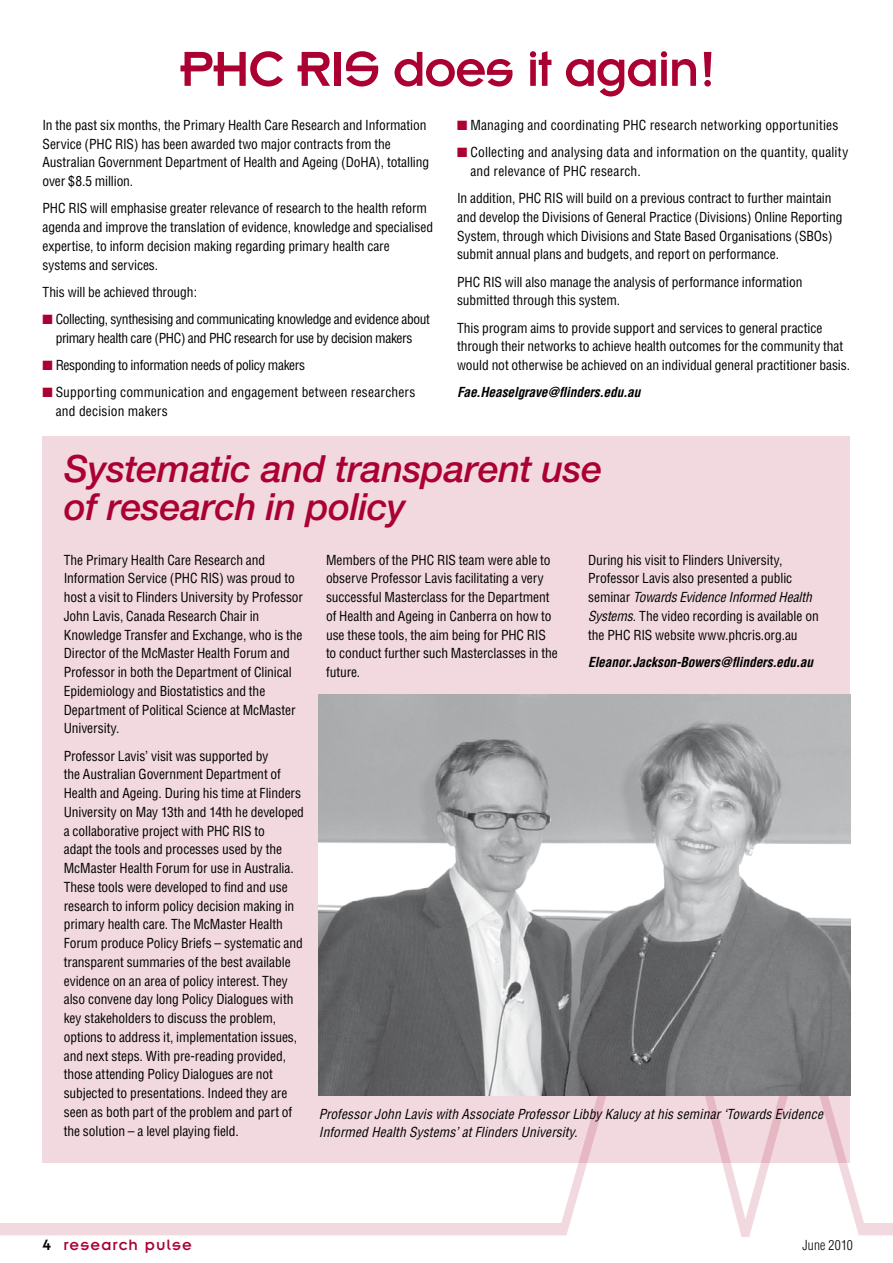
<style>
.page{position:relative;width:893px;height:1263px;background:#fff}
.page>*{position:absolute;margin:0;border:0;box-sizing:border-box;transform-origin:0 0}
.t1{font:54px "Insignia A";letter-spacing:-.03em;color:#aa0132}
.t2{font:italic 500 37.5px/37.5px "Helvetica Neue";letter-spacing:-.01em;color:#aa0132}
.t3{font:16.5px "Insignia A";letter-spacing:.06em;color:#aa0132}
.t4{font:condensed 13.5px/18.8px "Helvetica";letter-spacing:-.005em;color:#000}
.t5{font:condensed 13.5px/18.8px "Helvetica";letter-spacing:.015em;color:#000}
.t6{font:condensed 13.5px/18.8px "Helvetica";letter-spacing:-.025em;color:#000;text-align:center}
.t7{font:italic condensed 13.5px/18.8px "Helvetica";letter-spacing:.01em;color:#000}
.t8{font:italic 700 condensed 13.5px "Helvetica";letter-spacing:-.01em;color:#000}
.t9{font:300 condensed 13.5px "Helvetica";letter-spacing:.015em;color:#000}
.s1{color:#aa0132}
.s2{font-style:italic}
.s3{color:#000}
</style>
<div class="page">
<svg style="left:0;top:866px;width:893px;height:370px"></svg>
<div style="left:43px;top:436px;width:807px;height:726px;background:#f2d9e0"></div>
<img style="left:319px;top:694px;width:531px;height:401px">
<h1 class="t1" style="left:180px;top:41px;width:51px">PHC</h1>
<h1 class="t1" style="left:297px;top:41px;width:420px">RIS does it again!</h1>
<p class="t4" style="left:43px;top:115px;width:388px">In the past six months, the Primary Health Care Research and Information Service (PHC RIS) has been awarded two major contracts from the Australian Government Department of Health and Ageing (DoHA), totalling over $8.5 million.</p>
<p class="t4" style="left:43px;top:199px;width:392px">PHC RIS will emphasise greater relevance of research to the health reform agenda and improve the translation of evidence, knowledge and specialised expertise, to inform decision making regarding primary health care systems and services.</p>
<p class="t4" style="left:43px;top:282px;width:156px">This will be achieved through:</p>
<p class="t6" style="left:43px;top:310px;width:389px"><span class="s1">■</span> Collecting, synthesising and communicating knowledge and evidence about primary health care (PHC) and PHC research for use by decision makers</p>
<p class="t6" style="left:43px;top:356px;width:264px"><span class="s1">■</span> Responding to information needs of policy makers</p>
<p class="t5" style="left:56px;top:383px;width:361px;text-indent:-13px"><span class="s1">■</span> Supporting communication and engagement between researchers and decision makers</p>
<p class="t5" style="left:457px;top:115px;width:383px"><span class="s1">■</span> Managing and coordinating PHC research networking opportunities</p>
<p class="t5" style="left:470px;top:143px;width:379px;text-indent:-13px"><span class="s1">■</span> Collecting and analysing data and information on the quantity, quality and relevance of PHC research.</p>
<p class="t4" style="left:457px;top:189px;width:387px">In addition, PHC RIS will build on a previous contract to further maintain and develop the Divisions of General Practice (Divisions) Online Reporting System, through which Divisions and State Based Organisations (SBOs) submit annual plans and budgets, and report on performance.</p>
<p class="t4" style="left:457px;top:272px;width:347px">PHC RIS will also manage the analysis of performance information submitted through this system.</p>
<p class="t4" style="left:457px;top:318px;width:395px">This program aims to provide support and services to general practice through their networks to achieve health outcomes for the community that would not otherwise be achieved on an individual general practitioner basis.</p>
<p class="t8" style="left:457px;top:384px;width:186px">Fae.Heaselgrave@flinders.edu.au</p>
<h2 class="t2" style="left:64px;top:450px;width:539px">Systematic and transparent use of research in policy</h2>
<p class="t4" style="left:64px;top:550px;width:241px">The Primary Health Care Research and Information Service (PHC RIS) was proud to host a visit to Flinders University by Professor John Lavis, Canada Research Chair in Knowledge Transfer and Exchange, who is the Director of the McMaster Health Forum and Professor in both the Department of Clinical Epidemiology and Biostatistics and the Department of Political Science at McMaster University.</p>
<p class="t4" style="left:64px;top:746px;width:242px">Professor Lavis’ visit was supported by<br>the Australian Government Department of Health and Ageing. During his time at Flinders University on May 13th and 14th he developed a collaborative project with PHC RIS to<br>adapt the tools and processes used by the McMaster Health Forum for use in Australia.<br>These tools were developed to find and use research to inform policy decision making in primary health care. The McMaster Health Forum produce Policy Briefs – systematic and transparent summaries of the best available evidence on an area of policy interest. They also convene day long Policy Dialogues with key stakeholders to discuss the problem, options to address it, implementation issues, and next steps. With pre-reading provided, those attending Policy Dialogues are not subjected to presentations. Indeed they are seen as both part of the problem and part of the solution – a level playing field.</p>
<p class="t4" style="left:326px;top:550px;width:233px">Members of the PHC RIS team were able to observe Professor Lavis facilitating a very successful Masterclass for the Department of Health and Ageing in Canberra on how to use these tools, the aim being for PHC RIS to conduct further such Masterclasses in the future.</p>
<p class="t4" style="left:588px;top:550px;width:232px">During his visit to Flinders University, Professor Lavis also presented a public seminar <span class="s2">Towards Evidence Informed Health Systems</span>. The video recording is available on the PHC RIS website www.phcris.org.au</p>
<p class="t8" style="left:588px;top:653px;width:227px">Eleanor.Jackson-Bowers@flinders.edu.au</p>
<p class="t7" style="left:319px;top:1104px;width:506px">Professor John Lavis with Associate Professor Libby Kalucy at his seminar ‘Towards Evidence<br>Informed Health Systems’ at Flinders University.</p>
<p class="t3" style="left:43px;top:1236px;width:151px"><span class="s3">4</span> research pulse</p>
<p class="t9" style="left:802px;top:1236px;width:52px">June 2010</p>
</div>
